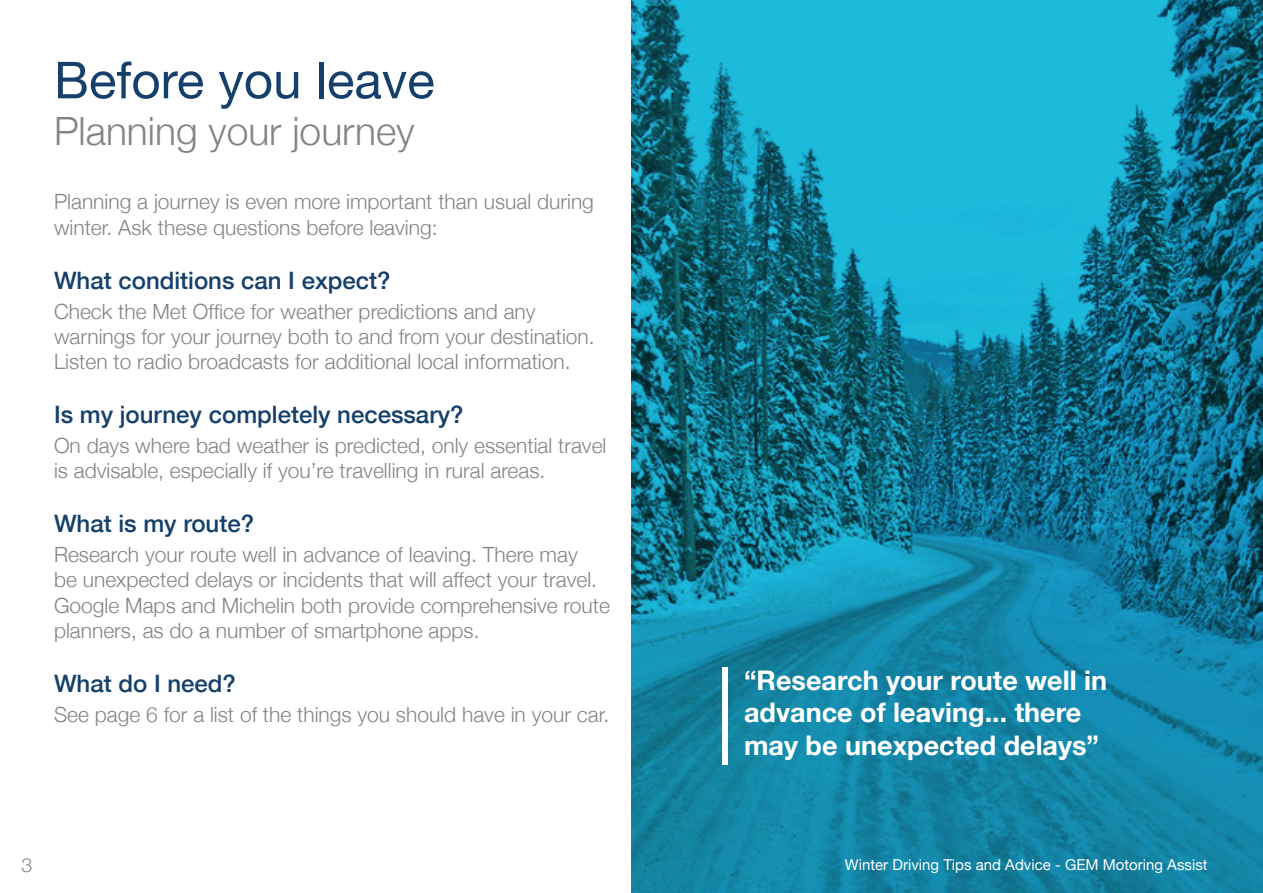
<style>
.page{position:relative;width:1263px;height:893px;background:#fff}
.page>*{position:absolute;margin:0;border:0;box-sizing:border-box;transform-origin:0 0}
.t1{font:51px "Helvetica Neue";color:#14406b}
.t2{font:300 39px "Helvetica Neue";color:#838484}
.t3{font:700 27px/32.4px "Helvetica Neue";color:#fff}
.t4{font:500 24px "Helvetica Neue";color:#14406b}
.t5{font:300 21px/25.2px "Helvetica Neue";color:#838484}
.t6{font:300 19.5px "Helvetica Neue";color:#838484}
.t7{font:15px "Helvetica Neue";color:#fff}
</style>
<div class="page">
<img style="left:631px;top:0;width:632px;height:893px">
<div style="left:722px;top:667px;width:6px;height:98px;background:#fff"></div>
<h1 class="t1" style="left:54px;top:37px;width:382px">Before you leave</h1>
<h2 class="t2" style="left:54px;top:100px;width:362px">Planning your journey</h2>
<p class="t5" style="left:54px;top:188px;width:541px">Planning a journey is even more important than usual during winter. Ask these questions before leaving:</p>
<p class="t4" style="left:54px;top:261px;width:338px">What conditions can I expect?</p>
<p class="t5" style="left:54px;top:297px;width:542px">Check the Met Office for weather predictions and any warnings for your journey both to and from your destination.<br>Listen to radio broadcasts for additional local information.</p>
<p class="t4" style="left:54px;top:395px;width:411px">Is my journey completely necessary?</p>
<p class="t5" style="left:54px;top:432px;width:554px">On days where bad weather is predicted, only essential travel is advisable, especially if you’re travelling in rural areas.</p>
<p class="t4" style="left:54px;top:504px;width:202px">What is my route?</p>
<p class="t5" style="left:54px;top:541px;width:557px">Research your route well in advance of leaving. There may<br>be unexpected delays or incidents that will affect your travel.<br>Google Maps and Michelin both provide comprehensive route planners, as do a number of smartphone apps.</p>
<p class="t4" style="left:54px;top:664px;width:183px">What do I need?</p>
<p class="t5" style="left:54px;top:700px;width:557px">See page 6 for a list of the things you should have in your car.</p>
<p class="t3" style="left:744px;top:663px;width:364px">“Research your route well in advance of leaving... there may be unexpected delays”</p>
<p class="t6" style="left:22px;top:850px;width:12px">3</p>
<p class="t7" style="left:845px;top:852px;width:364px">Winter Driving Tips and Advice - GEM Motoring Assist</p>
</div>
